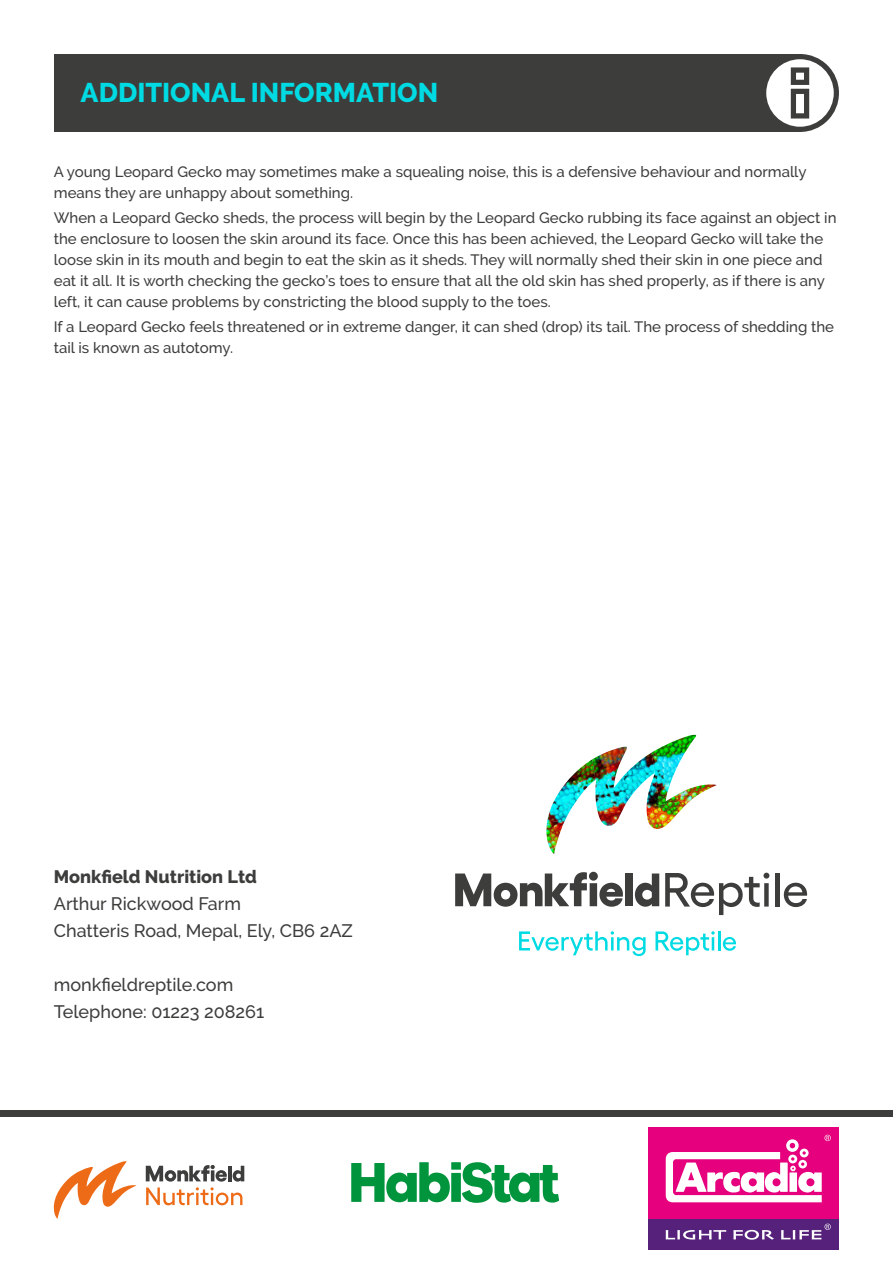
<style>
.page{position:relative;width:893px;height:1263px;background:#fff}
.page>*{position:absolute;margin:0;border:0;box-sizing:border-box;transform-origin:0 0}
.t1{font:800 27px "Raleway";color:#00dbe3}
.t2{font:500 18px "Raleway";color:#3d3d3b}
.t3{font:800 18px "Raleway";color:#3d3d3b}
.t4{font:500 15px/21px "Raleway";color:#3d3d3b}
</style>
<div class="page">
<img style="left:552px;top:759px;width:40px;height:46px">
<img style="left:592px;top:747px;width:59px;height:58px">
<img style="left:651px;top:735px;width:66px;height:70px">
<img style="left:546px;top:805px;width:117px;height:49px">
<img style="left:660px;top:800px;width:31px;height:27px">
<svg style="left:455px;top:872px;width:168px;height:35px"></svg>
<div style="left:625px;top:873px;width:8px;height:33px;background:#3d3d3b"></div>
<svg style="left:635px;top:873px;width:24px;height:34px"></svg>
<svg style="left:665px;top:873px;width:104px;height:42px"></svg>
<hr style="left:775px;top:873px;width:4px;height:33px;background:#3d3d3b">
<svg style="left:784px;top:883px;width:23px;height:24px"></svg>
<svg style="left:519px;top:931px;width:127px;height:25px"></svg>
<svg style="left:655px;top:931px;width:81px;height:24px"></svg>
<div style="left:0;top:1110px;width:893px;height:6px;background:#3d3d3b"></div>
<svg style="left:351px;top:1162px;width:208px;height:41px"></svg>
<svg style="left:146px;top:1165px;width:81px;height:16px"></svg>
<hr style="left:228px;top:1166px;width:4px;height:15px;background:#3d3d3b">
<svg style="left:233px;top:1166px;width:11px;height:15px"></svg>
<svg style="left:146px;top:1187px;width:96px;height:18px"></svg>
<svg style="left:53px;top:1161px;width:84px;height:58px"></svg>
<div style="left:54px;top:54px;width:746px;height:78px;background:#3d3d3b"></div>
<svg style="left:766px;top:54px;width:73px;height:78px"></svg>
<div style="left:648px;top:1127px;width:191px;height:92px;background:#e6007d"></div>
<div style="left:648px;top:1219px;width:191px;height:31px;background:#56217a"></div>
<svg style="left:666px;top:1135px;width:165px;height:67px"></svg>
<svg style="left:666px;top:1230px;width:60px;height:9px"></svg>
<svg style="left:733px;top:1230px;width:41px;height:10px"></svg>
<svg style="left:781px;top:1223px;width:50px;height:16px"></svg>
<p class="t1" style="left:81px;top:78px;width:359px">ADDITIONAL INFORMATION</p>
<p class="t4" style="left:54px;top:161px;width:754px">A young Leopard Gecko may sometimes make a squealing noise, this is a defensive behaviour and normally means they are unhappy about something.</p>
<p class="t4" style="left:54px;top:207px;width:784px">When a Leopard Gecko sheds, the process will begin by the Leopard Gecko rubbing its face against an object in the enclosure to loosen the skin around its face. Once this has been achieved, the Leopard Gecko will take the loose skin in its mouth and begin to eat the skin as it sheds. They will normally shed their skin in one piece and eat it all. It is worth checking the gecko’s toes to ensure that all the old skin has shed properly, as if there is any left, it can cause problems by constricting the blood supply to the toes.</p>
<p class="t4" style="left:54px;top:316px;width:782px">If a Leopard Gecko feels threatened or in extreme danger, it can shed (drop) its tail. The process of shedding the tail is known as autotomy.</p>
<p class="t3" style="left:54px;top:866px;width:204px">Monkfield Nutrition Ltd</p>
<p class="t2" style="left:54px;top:893px;width:189px">Arthur Rickwood Farm</p>
<p class="t2" style="left:54px;top:920px;width:301px">Chatteris Road, Mepal, Ely, CB6 2AZ</p>
<p class="t2" style="left:54px;top:974px;width:181px">monkfieldreptile.com</p>
<p class="t2" style="left:54px;top:1001px;width:212px">Telephone: 01223 208261</p>
</div>
